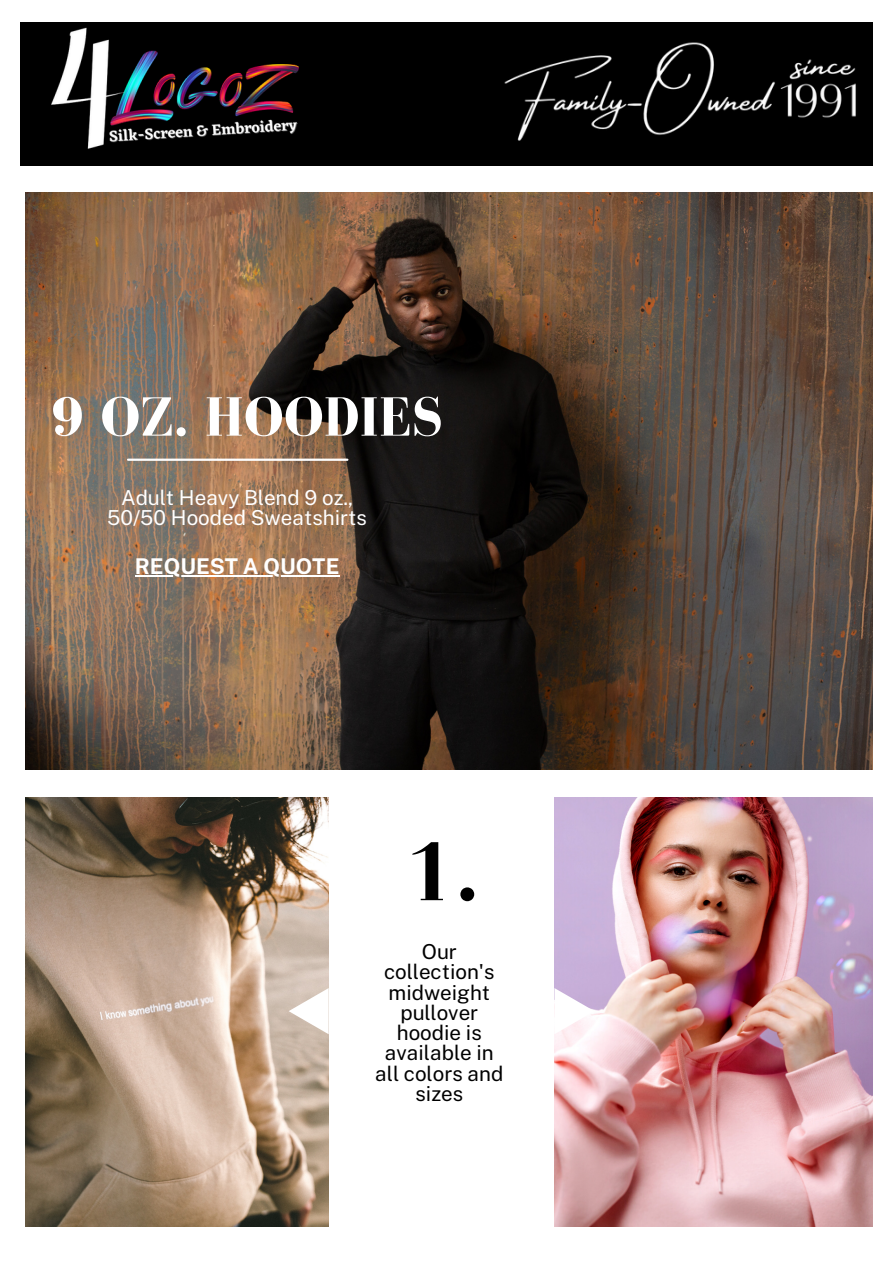
<style>
.page{position:relative;width:893px;height:1264px;background:#fff}
.page>*{position:absolute;margin:0;border:0;box-sizing:border-box;transform-origin:0 0}
.t1{font:700 86.25px "Bodoni FLF";color:#000}
.t2{font:700 56.7px "Bodoni FLF";color:#fff}
.t3{font:700 21.75px "Public Sans";color:#fff}
.t4{font:20.55px/20.2px "Public Sans";color:#000;text-align:center}
.t5{font:20.55px/20.2px "Public Sans";color:#fff;text-align:center}
</style>
<div class="page">
<img style="left:26px;top:193px;width:846px;height:577px">
<hr style="left:128px;top:458px;width:219px;height:3px;background:#fff">
<img style="left:26px;top:797px;width:303px;height:429px">
<img style="left:554px;top:797px;width:318px;height:429px">
<svg style="left:554px;top:988px;width:40px;height:46px"></svg>
<svg style="left:288px;top:988px;width:40px;height:46px"></svg>
<div style="left:20px;top:23px;width:852px;height:143px;background:#000"></div>
<img style="left:48px;top:22px;width:253px;height:210px">
<img style="left:461px;top:22px;width:412px;height:280px">
<hr style="left:135px;top:575px;width:204px;height:1px;background:#fff">
<h2 class="t2" style="left:51px;top:386px;width:393px">9 OZ. HOODIES</h2>
<p class="t5" style="left:107px;top:487px;width:261px">Adult Heavy Blend 9 oz.,<br>50/50 Hooded Sweatshirts</p>
<p class="t3" style="left:135px;top:554px;width:206px">REQUEST A QUOTE</p>
<h1 class="t1" style="left:404px;top:824px;width:76px">1.</h1>
<p class="t4" style="left:375px;top:941px;width:130px">Our collection's midweight pullover hoodie is available in all colors and sizes</p>
</div>
